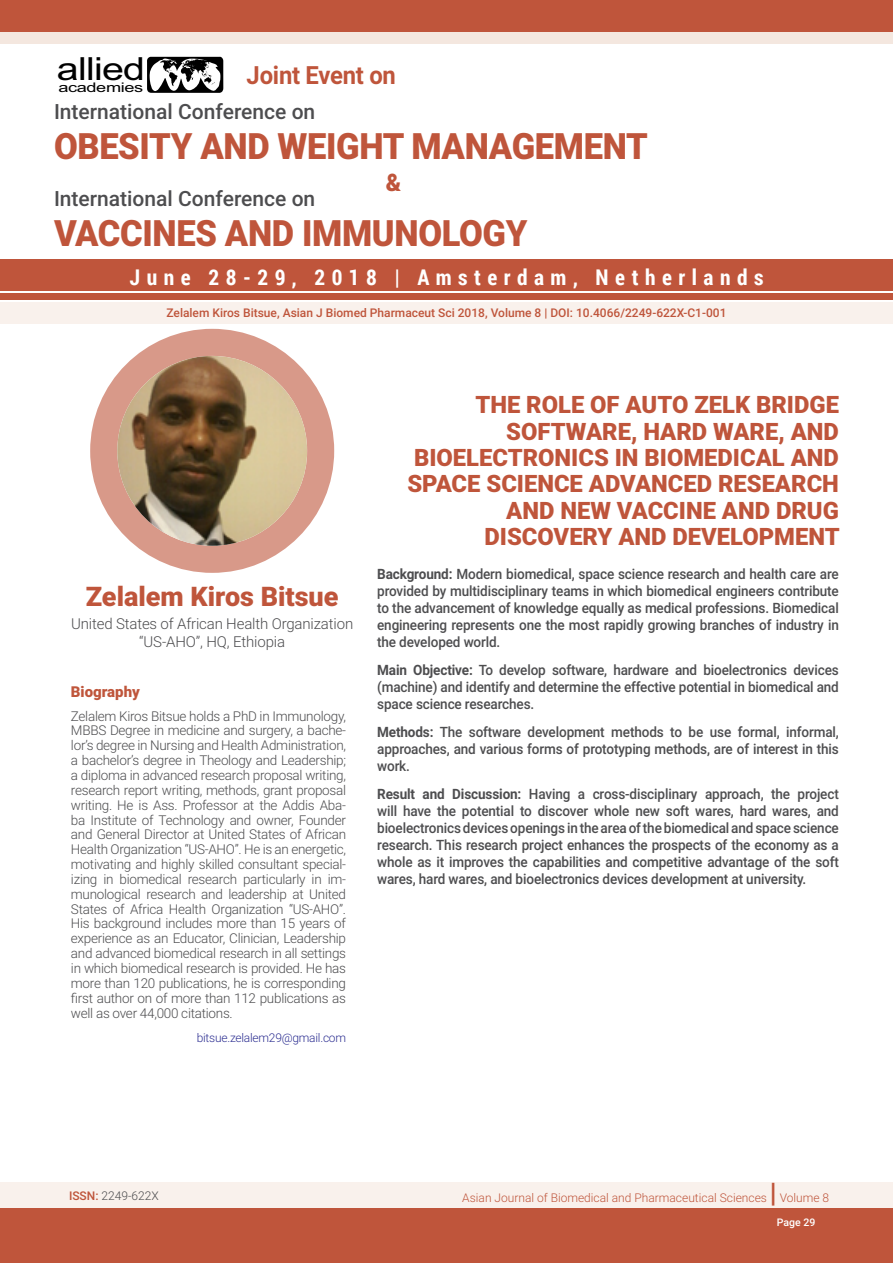
<style>
.page{position:relative;width:893px;height:1263px;background:#fff}
.page>*{position:absolute;margin:0;border:0;box-sizing:border-box;transform-origin:0 0}
.t1{font:900 36.3px "Roboto";letter-spacing:-.01em;color:#bf553b;scale:.95 1}
.t2{font:31.8px "Arial";letter-spacing:-.02em;color:#000;scale:1.24 1}
.t3{font:900 27px "Roboto";color:#bf553b}
.t4{font:700 25.05px "Roboto";letter-spacing:-.01em;color:#bf553b;scale:.95 1}
.t5{font:900 24.15px "Roboto";color:#bf553b;scale:.95 1}
.t6{font:900 24px/26.4px "Roboto";color:#bf553b;text-align:right}
.t7{font:700 21.6px "Roboto Condensed";letter-spacing:.3em;color:#fff}
.t8{font:500 21px "Roboto";color:#4d4d4f}
.t9{font:300 15px/18px "Roboto";letter-spacing:-.01em;color:#4d4d4f;text-align:center}
.t10{font:900 15px "Roboto";color:#bf553b}
.t11{font:500 14.25px/17.1px "Roboto";letter-spacing:-.01em;color:#4d4d4f;text-align:justify;scale:.95 1}
.t12{font:300 13.5px/14.9px "Roboto";letter-spacing:-.02em;color:#4d4d4f;text-align:justify}
.t13{font:13.35px "Arial";letter-spacing:-.02em;color:#000;scale:1.36 1}
.t14{font:500 12px "Roboto";color:#bf553b}
.t15{font:300 12px "Roboto";color:#bf553b}
.t16{font:300 12px "Roboto";letter-spacing:-.02em;color:#2e3092}
.t17{font:300 12px "Roboto";color:#4d4d4f}
.t18{font:500 10.5px "Roboto";color:#fff}
.s1{font-weight:700}
.s2{font-weight:500;color:#bf553b}
</style>
<div class="page">
<div style="left:0;top:13px;width:893px;height:31px;background:#f4e7df"></div>
<div style="left:0;top:1182px;width:893px;height:27px;background:#f9f1ec"></div>
<svg style="left:147px;top:57px;width:76px;height:36px"></svg>
<div style="left:0;top:1209px;width:893px;height:54px;background:#bf553b"></div>
<div style="left:0;top:259px;width:893px;height:31px;background:#bf553b"></div>
<div style="left:0;top:0;width:893px;height:31px;background:#bf553b"></div>
<div style="left:0;top:293px;width:893px;height:7px;background:#bf553b"></div>
<div style="left:0;top:302px;width:893px;height:21px;background:#f9f1ec"></div>
<div style="left:90px;top:329px;width:244px;height:244px;background:#d89989;border-radius:50%"></div>
<img style="left:117px;top:356px;width:190px;height:190px;border-radius:95px">
<h2 class="t2" style="left:57px;top:48px;width:73px">allied</h2>
<p class="t13" style="left:58px;top:79px;width:64px">academies</p>
<h3 class="t4" style="left:247px;top:58px;width:159px">Joint Event on</h3>
<h3 class="t8" style="left:54px;top:97px;width:263px">International Conference on</h3>
<h1 class="t1" style="left:54px;top:121px;width:626px">OBESITY AND WEIGHT MANAGEMENT</h1>
<h3 class="t8" style="left:54px;top:184px;width:263px">International Conference on</h3>
<h3 class="t5" style="left:386px;top:165px;width:18px">&amp;</h3>
<h1 class="t1" style="left:54px;top:207px;width:500px">VACCINES AND IMMUNOLOGY</h1>
<h3 class="t7" style="left:130px;top:262px;width:635px">June 28-29, 2018 | Amsterdam, Netherlands</h3>
<p class="t14" style="left:166px;top:304px;width:561px">Zelalem Kiros Bitsue, Asian J Biomed Pharmaceut Sci 2018, Volume 8 | DOI: 10.4066/2249-622X-C1-001</p>
<h3 class="t3" style="left:86px;top:578px;width:254px">Zelalem Kiros Bitsue</h3>
<p class="t9" style="left:71px;top:614px;width:284px">United States of African Health Organization “US-AHO”, HQ, Ethiopia</p>
<p class="t10" style="left:71px;top:681px;width:70px">Biography</p>
<p class="t12" style="left:71px;top:708px;width:277px">Zelalem Kiros Bitsue holds a PhD in Immunology, MBBS Degree in medicine and surgery, a bache&shy;lor’s degree in Nursing and Health Administration, a bachelor’s degree in Theology and Leadership; a diploma in advanced research proposal writing, research report writing, methods, grant proposal writing. He is Ass. Professor at the Addis Aba&shy;ba Institute of Technology and owner, Founder and General Director at United States of African Health Organization “US-AHO”. He is an energetic, motivating and highly skilled consultant special&shy;izing in biomedical research particularly in im&shy;munological research and leadership at United States of Africa Health Organization “US-AHO”.<br>His background includes more than 15 years of experience as an Educator, Clinician, Leadership and advanced biomedical research in all settings in which biomedical research is provided. He has more than 120 publications, he is corresponding first author on of more than 112 publications as well as over 44,000 citations.</p>
<p class="t16" style="left:197px;top:1029px;width:151px">bitsue.zelalem29@gmail.com</p>
<h3 class="t6" style="left:407px;top:390px;width:434px">THE ROLE OF AUTO ZELK BRIDGE<br>SOFTWARE, HARD WARE, AND<br>BIOELECTRONICS IN BIOMEDICAL AND<br>SPACE SCIENCE ADVANCED RESEARCH<br>AND NEW VACCINE AND DRUG<br>DISCOVERY AND DEVELOPMENT</h3>
<p class="t11" style="left:377px;top:565px;width:488px"><span class="s1">Background:</span> Modern biomedical, space science research and health care are provided by multidisciplinary teams in which biomedical engineers contribute to the advancement of knowledge equally as medical professions. Biomedical engineering represents one the most rapidly growing branches of industry in the developed world.</p>
<p class="t11" style="left:377px;top:661px;width:488px"><span class="s1">Main Objective:</span> To develop software, hardware and bioelectronics devices (machine) and identify and determine the effective potential in biomedical and space science researches.</p>
<p class="t11" style="left:377px;top:723px;width:488px"><span class="s1">Methods:</span> The software development methods to be use formal, informal, approaches, and various forms of prototyping methods, are of interest in this work.</p>
<p class="t11" style="left:377px;top:785px;width:488px"><span class="s1">Result and Discussion:</span> Having a cross-disciplinary approach, the project will have the potential to discover whole new soft wares, hard wares, and bioelectronics devices openings in the area of the biomedical and space science research. This research project enhances the prospects of the economy as a whole as it improves the capabilities and competitive advantage of the soft wares, hard wares, and bioelectronics devices development at university.</p>
<p class="t17" style="left:69px;top:1187px;width:91px"><span class="s2">ISSN:</span> 2249-622X</p>
<p class="t15" style="left:462px;top:1189px;width:306px">Asian Journal of Biomedical and Pharmaceutical Sciences</p>
<h3 class="t3" style="left:770px;top:1174px;width:8px">|</h3>
<p class="t15" style="left:780px;top:1189px;width:51px">Volume 8</p>
<p class="t18" style="left:777px;top:1215px;width:40px">Page 29</p>
</div>
